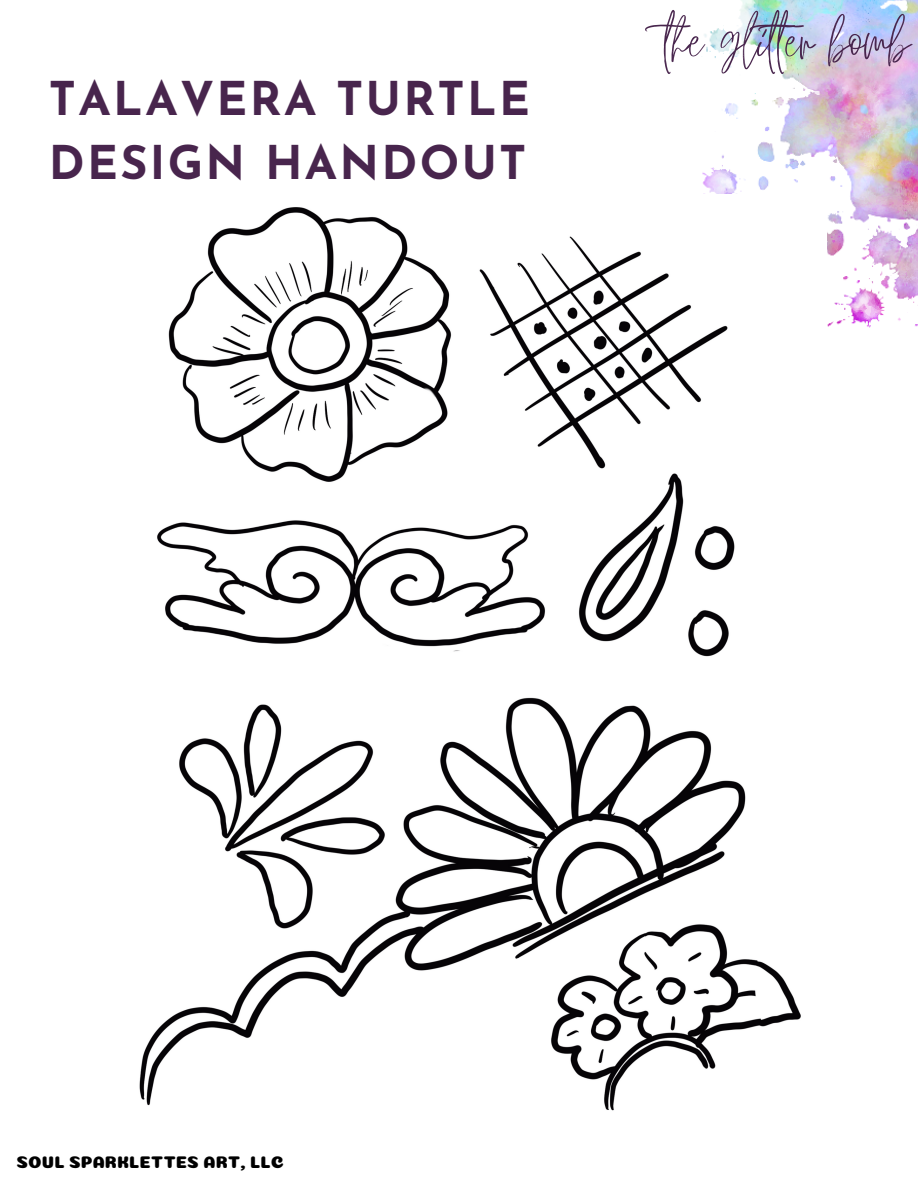
<style>
.page{position:relative;width:918px;height:1188px;background:#fff}
.page>*{position:absolute;margin:0;border:0;box-sizing:border-box;transform-origin:0 0}
.t1{font:62.7px "Shadow";color:#48254d}
.t2{font:700 46.5px "Josefin Sans";letter-spacing:.05em;color:#48254d}
.t3{font:16.95px "Coiny";color:#000}
</style>
<div class="page">
<img style="left:702px;top:0;width:216px;height:328px">
<img style="left:139px;top:195px;width:687px;height:916px">
<p class="t2" style="left:49px;top:80px;width:483px">TALAVERA TURTLE</p>
<p class="t2" style="left:49px;top:144px;width:479px">DESIGN HANDOUT</p>
<p class="t1" style="left:664px;top:-10px;width:249px">the gliter bomb</p>
<p class="t3" style="left:16px;top:1152px;width:269px">SOUL SPARKLETTES ART, LLC</p>
</div>
